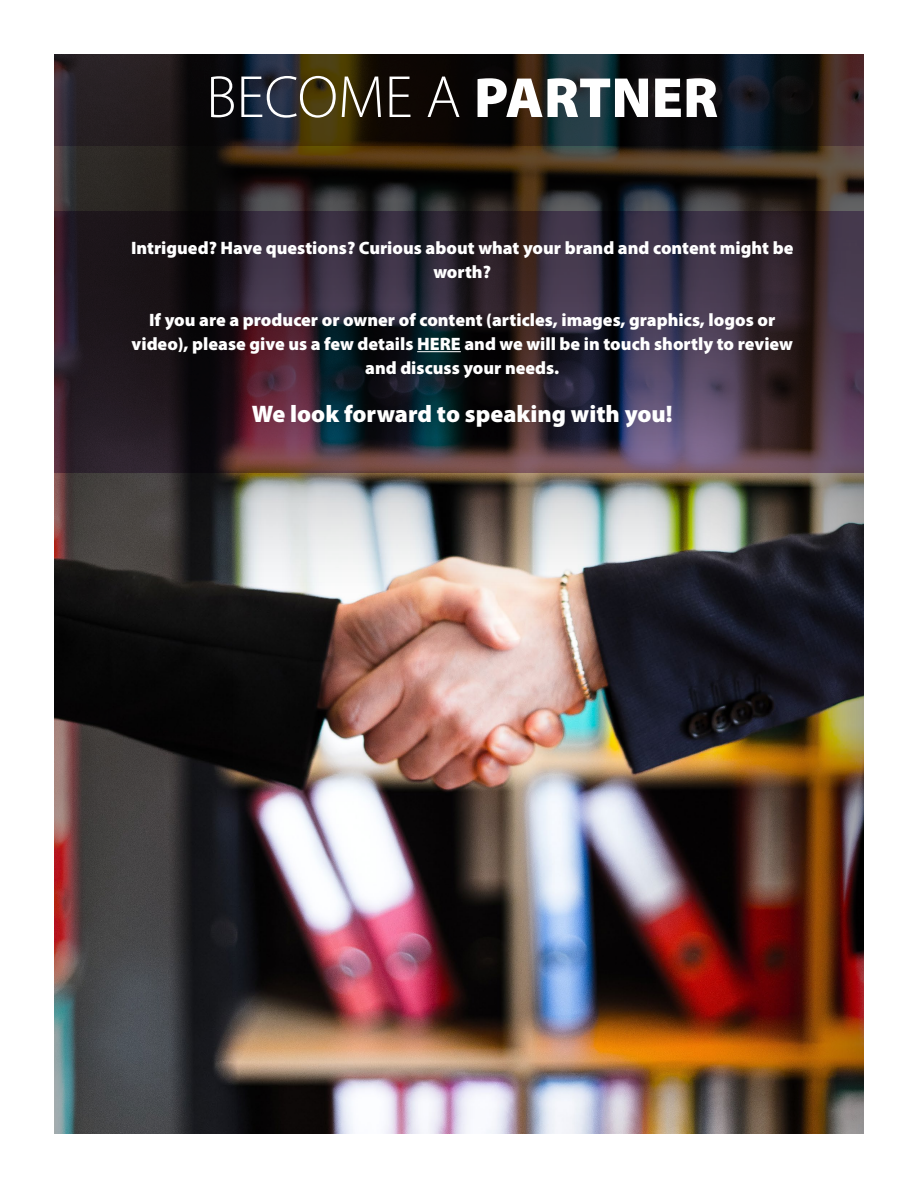
<style>
.page{position:relative;width:918px;height:1188px;background:#fff}
.page>*{position:absolute;margin:0;border:0;box-sizing:border-box;transform-origin:0 0}
.t1{font:60px "Myriad Variable Concept";color:#fff}
.t2{font:24px "Myriad Variable Concept";color:#fff}
.t3{font:18px/24px "Myriad Variable Concept";color:#fff;text-align:center}
.s1{font-size:57px}
</style>
<div class="page">
<div style="left:41px;top:45px;width:836px;height:1090px;background:#000;opacity:.61"></div>
<svg style="left:54px;top:54px;width:810px;height:92px;background:#1d1a18"></svg>
<svg style="left:54px;top:211px;width:810px;height:261px;background:#312632"></svg>
<hr style="left:417px;top:351px;width:44px;height:1px;background:#fff">
<h1 class="t1" style="left:206px;top:62px;width:514px">BECOME A <span class="s1">PARTNER</span></h1>
<p class="t3" style="left:131px;top:236px;width:664px">Intrigued? Have questions? Curious about what your brand and content might be worth?</p>
<p class="t3" style="left:131px;top:308px;width:663px">If you are a producer or owner of content (articles, images, graphics, logos or video), please give us a few details HERE and we will be in touch shortly to review and discuss your needs.</p>
<h2 class="t2" style="left:252px;top:400px;width:422px">We look forward to speaking with you!</h2>
</div>
